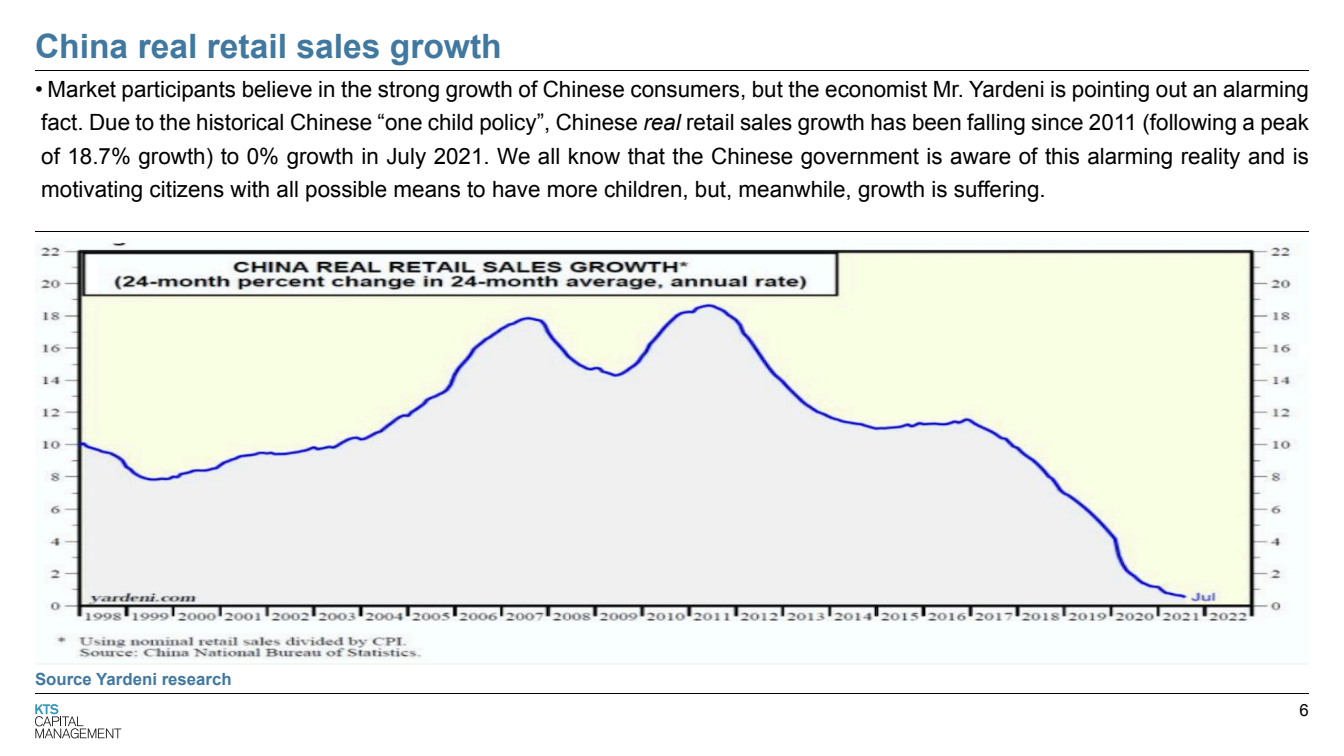
<style>
.page{position:relative;width:1344px;height:756px;background:#fff}
.page>*{position:absolute;margin:0;border:0;box-sizing:border-box;transform-origin:0 0}
.t1{font:700 33.6px "Arial";color:#4178a0}
.t2{font:22.4px/33.6px "Arial";color:#000;text-align:justify}
.t3{font:700 16.8px "Arial";color:#4178a0}
.t4{font:16.8px "Arial";color:#000}
.s1{font-style:italic}
</style>
<div class="page">
<svg style="left:35px;top:704px;width:86px;height:34px"></svg>
<hr style="left:35px;top:693px;width:1274px;height:1px;background:#000">
<hr style="left:35px;top:231px;width:1274px;height:1px;background:#000">
<hr style="left:35px;top:70px;width:1274px;height:1px;background:#000">
<img style="left:35px;top:242px;width:1274px;height:422px">
<h1 class="t1" style="left:35px;top:34px;width:468px">China real retail sales growth</h1>
<p class="t2" style="left:35px;top:74px;width:1276px">• Market participants believe in the strong growth of Chinese consumers, but the economist Mr. Yardeni is pointing out an alarming fact. Due to the historical Chinese “one child policy”, Chinese <span class="s1">real</span> retail sales growth has been falling since 2011 (following a peak of 18.7% growth) to 0% growth in July 2021. We all know that the Chinese government is aware of this alarming reality and is motivating citizens with all possible means to have more children, but, meanwhile, growth is suffering.</p>
<p class="t3" style="left:35px;top:673px;width:198px">Source Yardeni research</p>
<p class="t4" style="left:1300px;top:703px;width:11px">6</p>
</div>
